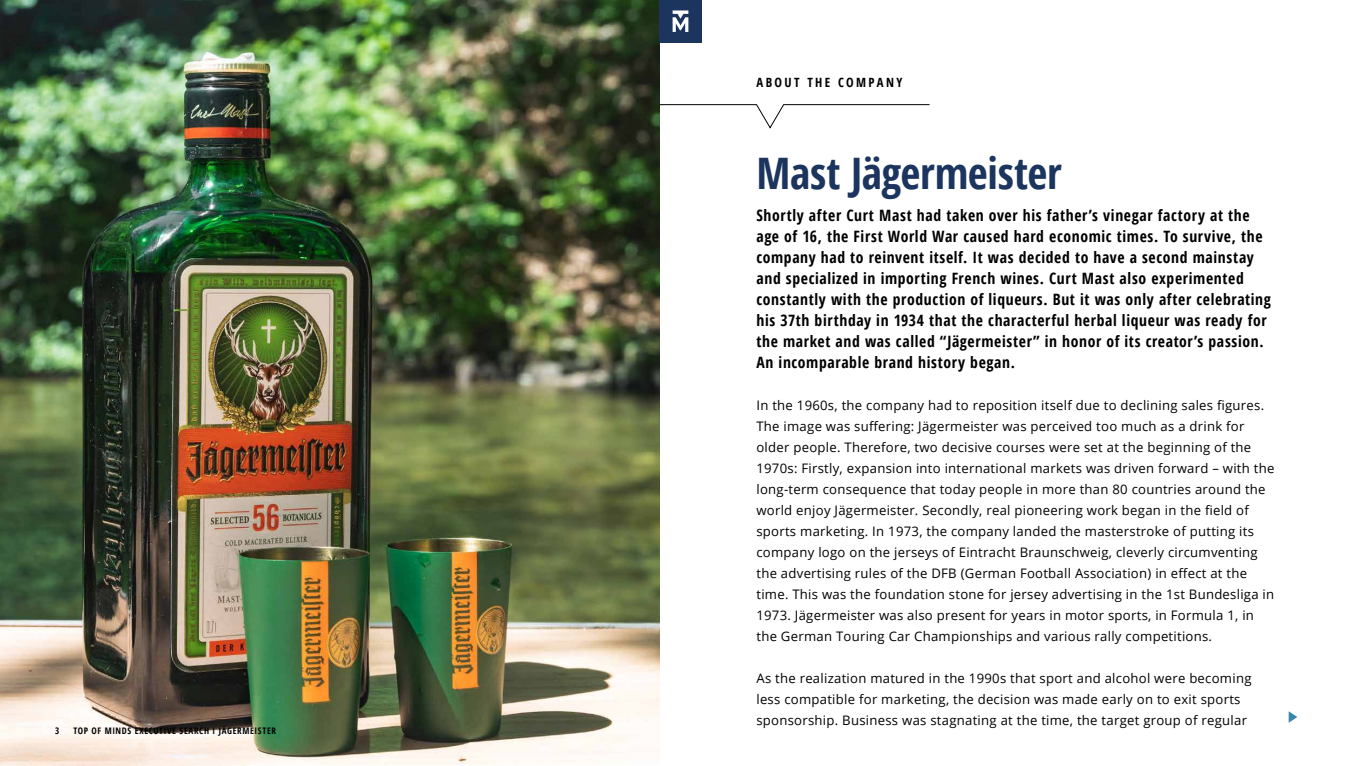
<style>
.page{position:relative;width:1361px;height:766px;background:#fff}
.page>*{position:absolute;margin:0;border:0;box-sizing:border-box;transform-origin:0 0}
.t1{font:700 condensed 43.42px "Open Sans";letter-spacing:-.005em;color:#1c355e}
.t2{font:700 condensed 15.67px/21px "Open Sans";letter-spacing:.04em;color:#000}
.t3{font:13.12px/21px "Open Sans";letter-spacing:.02em;color:#000}
.t4{font:700 condensed 12.75px "Open Sans";letter-spacing:.185em;color:#000}
.t5{font:700 condensed 9px "Open Sans";letter-spacing:.075em;color:#000}
</style>
<div class="page">
<svg style="left:659px;top:104px;width:271px;height:24px"></svg>
<img style="left:0;top:0;width:659px;height:765px">
<svg style="left:1288px;top:711px;width:9px;height:11px"></svg>
<div style="left:659px;top:0;width:43px;height:43px;background:#1c355e"></div>
<svg style="left:672px;top:10px;width:16px;height:22px"></svg>
<p class="t5" style="left:55px;top:724px;width:6px">3</p>
<p class="t5" style="left:73px;top:724px;width:204px">TOP OF MINDS EXECUTIVE SEARCH I JÄGERMEISTER</p>
<p class="t4" style="left:756px;top:73px;width:147px">ABOUT THE COMPANY</p>
<h1 class="t1" style="left:756px;top:143px;width:307px">Mast Jägermeister</h1>
<p class="t2" style="left:756px;top:204px;width:516px">Shortly after Curt Mast had taken over his father’s vinegar factory at the age of 16, the First World War caused hard economic times. To survive, the company had to reinvent itself. It was decided to have a second mainstay and specialized in importing French wines. Curt Mast also experimented constantly with the production of liqueurs. But it was only after celebrating his 37th birthday in 1934 that the characterful herbal liqueur was ready for the market and was called “Jägermeister” in honor of its creator’s passion.<br>An incomparable brand history began.</p>
<p class="t3" style="left:756px;top:394px;width:519px">In the 1960s, the company had to reposition itself due to declining sales figures.<br>The image was suffering: Jägermeister was perceived too much as a drink for older people. Therefore, two decisive courses were set at the beginning of the 1970s: Firstly, expansion into international markets was driven forward – with the long-term consequence that today people in more than 80 countries around the world enjoy Jägermeister. Secondly, real pioneering work began in the field of sports marketing. In 1973, the company landed the masterstroke of putting its company logo on the jerseys of Eintracht Braunschweig, cleverly circumventing the advertising rules of the DFB (German Football Association) in effect at the time. This was the foundation stone for jersey advertising in the 1st Bundesliga in 1973. Jägermeister was also present for years in motor sports, in Formula 1, in the German Touring Car Championships and various rally competitions.</p>
<p class="t3" style="left:756px;top:667px;width:496px">As the realization matured in the 1990s that sport and alcohol were becoming less compatible for marketing, the decision was made early on to exit sports sponsorship. Business was stagnating at the time, the target group of regular</p>
</div>
